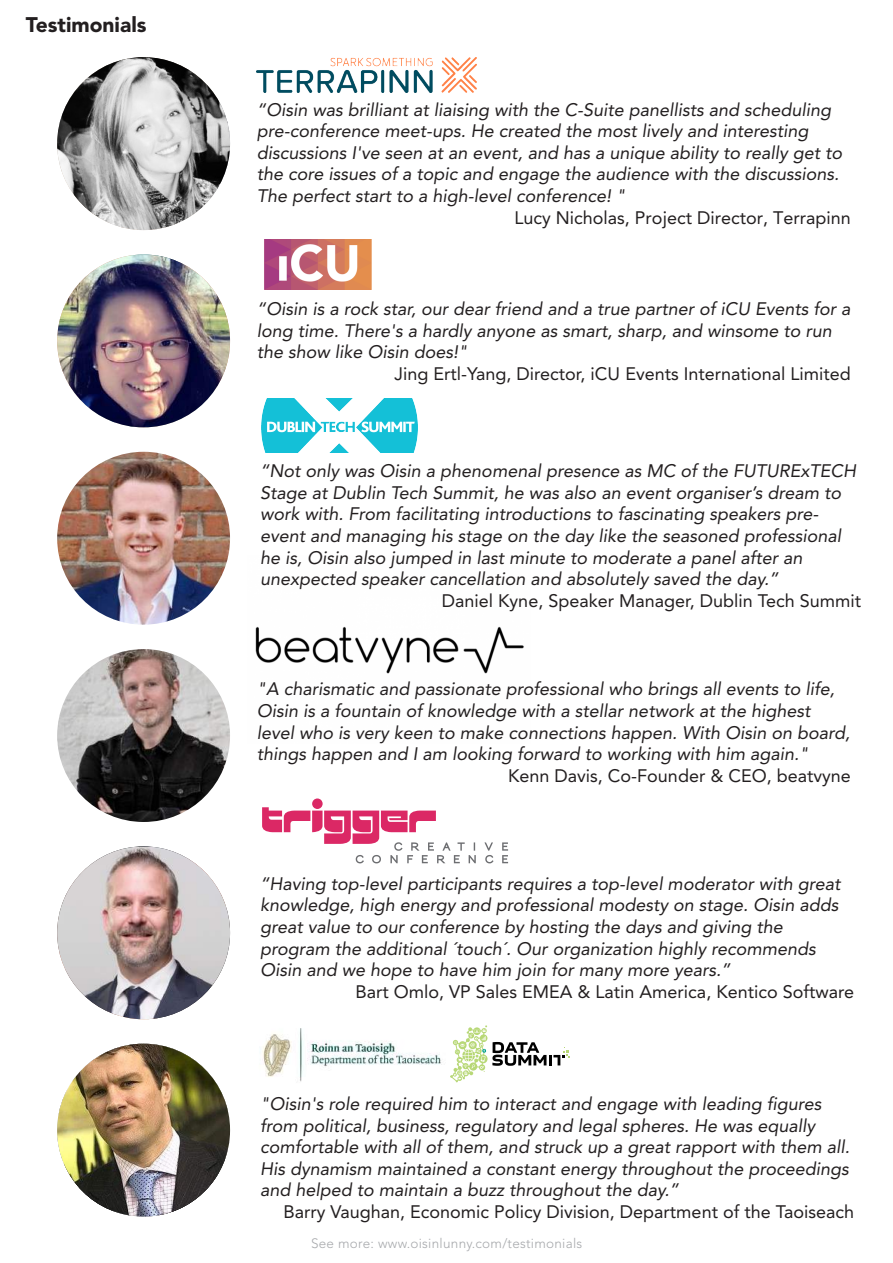
<style>
.page{position:relative;width:893px;height:1263px;background:#fff}
.page>*{position:absolute;margin:0;border:0;box-sizing:border-box;transform-origin:0 0}
.t1{font:900 21px "Avenir";color:#231f20}
.t2{font:italic 18px/21.6px "Avenir";color:#231f20}
.t3{font:18px "Avenir";color:#231f20}
.t4{font:300 13.5px "Avenir";letter-spacing:.02em;color:#a7a9ac}
</style>
<div class="page">
<img style="left:262px;top:1028px;width:180px;height:54px">
<img style="left:255px;top:626px;width:269px;height:48px">
<img style="left:57px;top:57px;width:173px;height:173px;border-radius:86px">
<img style="left:57px;top:254px;width:173px;height:173px;border-radius:86px">
<img style="left:57px;top:649px;width:173px;height:173px;border-radius:86px">
<img style="left:57px;top:452px;width:173px;height:173px;border-radius:86px">
<img style="left:57px;top:847px;width:173px;height:172px">
<img style="left:57px;top:1045px;width:169px;height:171px">
<img style="left:57px;top:1044px;width:173px;height:172px;border-radius:86px">
<div style="left:312px;top:798px;width:11px;height:11px;background:#db2865;border-radius:50%"></div>
<svg style="left:262px;top:807px;width:214px;height:56px"></svg>
<svg style="left:484px;top:842px;width:10px;height:21px"></svg>
<svg style="left:502px;top:842px;width:6px;height:21px"></svg>
<img style="left:264px;top:240px;width:108px;height:49px">
<img style="left:262px;top:398px;width:155px;height:55px">
<img style="left:257px;top:57px;width:219px;height:36px">
<svg style="left:450px;top:1025px;width:120px;height:57px"></svg>
<p class="t1" style="left:26px;top:12px;width:122px">Testimonials</p>
<p class="t2" style="left:257px;top:99px;width:587px">“Oisin was brilliant at liaising with the C-Suite panellists and scheduling pre-conference meet-ups. He created the most lively and interesting discussions I've seen at an event, and has a unique ability to really get to the core issues of a topic and engage the audience with the discussions.<br>The perfect start to a high-level conference! "</p>
<p class="t3" style="left:515px;top:207px;width:338px">Lucy Nicholas, Project Director, Terrapinn</p>
<p class="t2" style="left:257px;top:298px;width:595px">“Oisin is a rock star, our dear friend and a true partner of iCU Events for a long time. There's a hardly anyone as smart, sharp, and winsome to run the show like Oisin does!"</p>
<p class="t3" style="left:394px;top:363px;width:458px">Jing Ertl-Yang, Director, iCU Events International Limited</p>
<p class="t2" style="left:260px;top:460px;width:597px">“Not only was Oisin a phenomenal presence as MC of the FUTURExTECH Stage at Dublin Tech Summit, he was also an event organiser’s dream to work with. From facilitating introductions to fascinating speakers pre&shy;event and managing his stage on the day like the seasoned professional he is, Oisin also jumped in last minute to moderate a panel after an unexpected speaker cancellation and absolutely saved the day.”</p>
<p class="t3" style="left:442px;top:590px;width:421px">Daniel Kyne, Speaker Manager, Dublin Tech Summit</p>
<p class="t2" style="left:257px;top:678px;width:595px">"A charismatic and passionate professional who brings all events to life, Oisin is a fountain of knowledge with a stellar network at the highest level who is very keen to make connections happen. With Oisin on board, things happen and I am looking forward to working with him again."</p>
<p class="t3" style="left:508px;top:765px;width:344px">Kenn Davis, Co-Founder &amp; CEO, beatvyne</p>
<p class="t2" style="left:260px;top:873px;width:582px">“Having top-level participants requires a top-level moderator with great knowledge, high energy and professional modesty on stage. Oisin adds great value to our conference by hosting the days and giving the program the additional ´touch´. Our organization highly recommends Oisin and we hope to have him join for many more years.”</p>
<p class="t3" style="left:355px;top:981px;width:500px">Bart Omlo, VP Sales EMEA &amp; Latin America, Kentico Software</p>
<p class="t2" style="left:260px;top:1093px;width:591px">"Oisin's role required him to interact and engage with leading figures from political, business, regulatory and legal spheres. He was equally comfortable with all of them, and struck up a great rapport with them all.<br>His dynamism maintained a constant energy throughout the proceedings and helped to maintain a buzz throughout the day.”</p>
<p class="t3" style="left:283px;top:1201px;width:572px">Barry Vaughan, Economic Policy Division, Department of the Taoiseach</p>
<p class="t4" style="left:311px;top:1235px;width:273px">See more: www.oisinlunny.com/testimonials</p>
</div>
